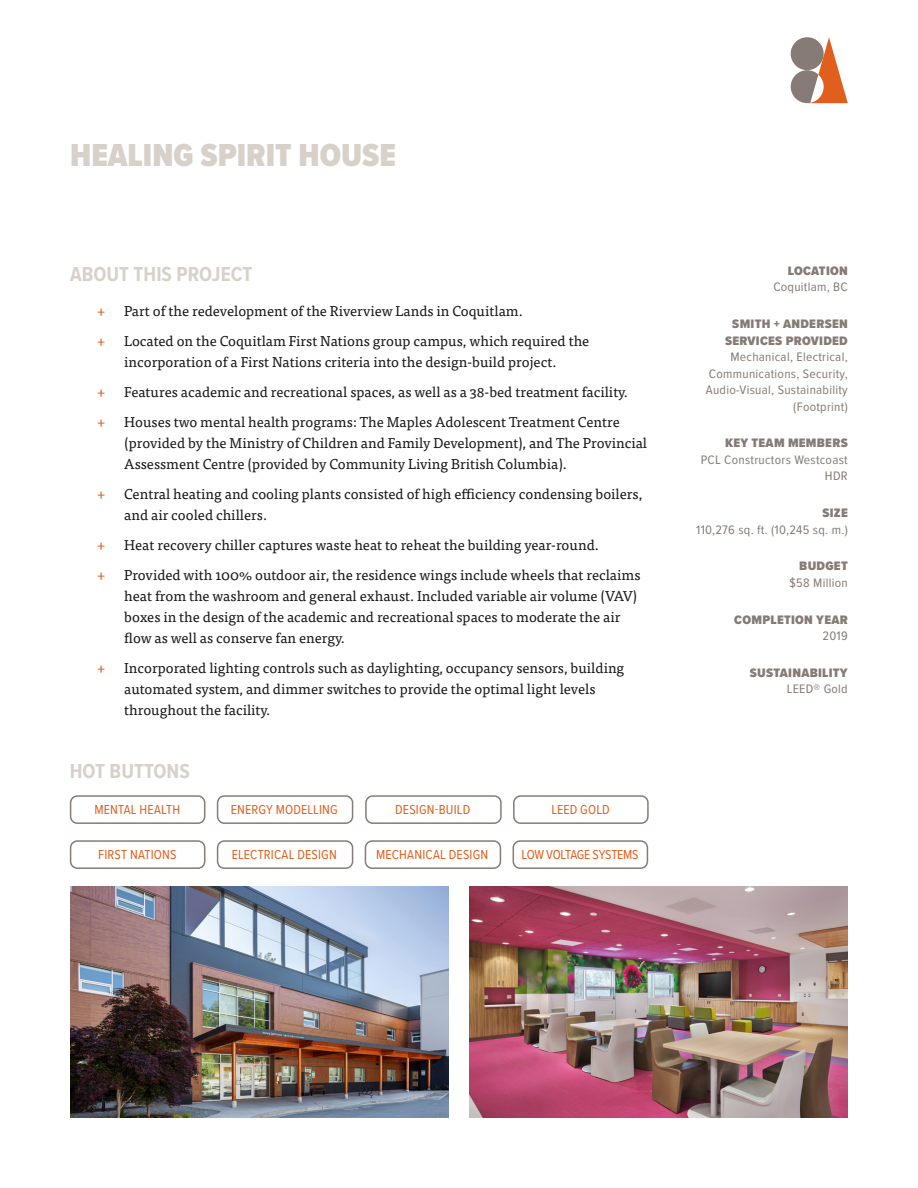
<style>
.page{position:relative;width:918px;height:1188px;background:#fff}
.page>*{position:absolute;margin:0;border:0;box-sizing:border-box;transform-origin:0 0}
.Profile_ProjectName{font:900 33px "Proxima Nova Cond";color:#d7d1ca}
.Profile_Subtitle{font:700 21px "Proxima Nova Cond";color:#d7d1ca}
.t1{font:14.25px/21px "Tisa Pro";color:#181719}
.t2{font:14.25px "Tisa Pro";color:#e15f1d}
.Profile_HotButtons-C{font:13.5px "Proxima Nova Cond";letter-spacing:.01em;color:#e15f1d}
.Profile_HotButtons-C-2{font:13.5px "Proxima Nova Cond";letter-spacing:-.025em;color:#e15f1d}
.Profile_SideNotes{font:12.75px/16.5px "Proxima Nova Cond";letter-spacing:.02em;color:#867b76;text-align:right;scale:1.06 1}
.Profile_SideNotes-2{font:900 12.75px/16.5px "Proxima Nova Cond";letter-spacing:.02em;color:#867b76;text-align:right;scale:1.06 1}
.s1{font-weight:900}
.s2{font-weight:400}
</style>
<div class="page">
<img style="left:70px;top:887px;width:378px;height:231px">
<img style="left:470px;top:887px;width:378px;height:231px">
<svg style="left:791px;top:37px;width:57px;height:66px"></svg>
<div style="left:70px;top:840px;width:135px;height:29px;border:2px solid #867b76;border-radius:7px"></div>
<div style="left:217px;top:840px;width:136px;height:29px;border:2px solid #867b76;border-radius:7px"></div>
<div style="left:365px;top:840px;width:136px;height:29px;border:2px solid #867b76;border-radius:7px"></div>
<div style="left:513px;top:840px;width:135px;height:29px;border:2px solid #867b76;border-radius:7px"></div>
<div style="left:70px;top:795px;width:135px;height:29px;border:2px solid #867b76;border-radius:7px"></div>
<div style="left:217px;top:795px;width:136px;height:29px;border:2px solid #867b76;border-radius:7px"></div>
<div style="left:365px;top:795px;width:137px;height:29px;border:2px solid #867b76;border-radius:7px"></div>
<div style="left:513px;top:795px;width:136px;height:29px;border:2px solid #867b76;border-radius:7px"></div>
<p class="Profile_ProjectName" style="left:70px;top:131px;width:327px">HEALING SPIRIT HOUSE</p>
<p class="Profile_Subtitle" style="left:70px;top:259px;width:184px">ABOUT THIS PROJECT</p>
<p class="t2" style="left:97px;top:300px;width:10px">+</p>
<p class="t1" style="left:124px;top:300px;width:400px">Part of the redevelopment of the Riverview Lands in Coquitlam.</p>
<p class="t2" style="left:97px;top:330px;width:10px">+</p>
<p class="t1" style="left:124px;top:330px;width:467px">Located on the Coquitlam First Nations group campus, which required the incorporation of a First Nations criteria into the design-build project.</p>
<p class="t2" style="left:97px;top:381px;width:10px">+</p>
<p class="t1" style="left:124px;top:381px;width:505px">Features academic and recreational spaces, as well as a 38-bed treatment facility.</p>
<p class="t2" style="left:97px;top:411px;width:10px">+</p>
<p class="t1" style="left:124px;top:411px;width:524px">Houses two mental health programs: The Maples Adolescent Treatment Centre (provided by the Ministry of Children and Family Development), and The Provincial<br>Assessment Centre (provided by Community Living British Columbia).</p>
<p class="t2" style="left:97px;top:483px;width:10px">+</p>
<p class="t1" style="left:124px;top:483px;width:520px">Central heating and cooling plants consisted of high efficiency condensing boilers, and air cooled chillers.</p>
<p class="t2" style="left:97px;top:534px;width:10px">+</p>
<p class="t1" style="left:124px;top:534px;width:476px">Heat recovery chiller captures waste heat to reheat the building year-round.</p>
<p class="t2" style="left:97px;top:564px;width:10px">+</p>
<p class="t1" style="left:124px;top:564px;width:518px">Provided with 100% outdoor air, the residence wings include wheels that reclaims heat from the washroom and general exhaust. Included variable air volume (VAV) boxes in the design of the academic and recreational spaces to moderate the air flow as well as conserve fan energy.</p>
<p class="t2" style="left:97px;top:657px;width:10px">+</p>
<p class="t1" style="left:124px;top:657px;width:502px">Incorporated lighting controls such as daylighting, occupancy sensors, building automated system, and dimmer switches to provide the optimal light levels throughout the facility.</p>
<p class="Profile_Subtitle" style="left:70px;top:756px;width:121px">HOT BUTTONS</p>
<p class="Profile_HotButtons-C" style="left:94px;top:800px;width:87px">MENTAL HEALTH</p>
<p class="Profile_HotButtons-C" style="left:231px;top:800px;width:108px">ENERGY MODELLING</p>
<p class="Profile_HotButtons-C" style="left:395px;top:800px;width:77px">DESIGN-BUILD</p>
<p class="Profile_HotButtons-C" style="left:551px;top:800px;width:60px">LEED GOLD</p>
<p class="Profile_HotButtons-C" style="left:98px;top:845px;width:80px">FIRST NATIONS</p>
<p class="Profile_HotButtons-C" style="left:232px;top:845px;width:107px">ELECTRICAL DESIGN</p>
<p class="Profile_HotButtons-C" style="left:376px;top:845px;width:114px">MECHANICAL DESIGN</p>
<p class="Profile_HotButtons-C-2" style="left:522px;top:845px;width:118px">LOW VOLTAGE SYSTEMS</p>
<p class="Profile_SideNotes" style="left:773px;top:262px;width:72px"><span class="s1">LOCATION<br></span>Coquitlam, BC</p>
<p class="Profile_SideNotes" style="left:706px;top:315px;width:135px"><span class="s1">SMITH + ANDERSEN<br>SERVICES PROVIDED<br></span>Mechanical, Electrical,<br>Communications, Security,<br>Audio-Visual, Sustainability (Footprint)</p>
<p class="Profile_SideNotes" style="left:701px;top:434px;width:140px"><span class="s1">KEY TEAM MEMBERS<br></span>PCL Constructors Westcoast<br>HDR</p>
<p class="Profile_SideNotes" style="left:696px;top:504px;width:145px"><span class="s1">SIZE<br></span>110,276 sq. ft. (10,245 sq. m.)</p>
<p class="Profile_SideNotes" style="left:790px;top:557px;width:56px"><span class="s1">BUDGET </span>$58 Million</p>
<p class="Profile_SideNotes-2" style="left:734px;top:611px;width:109px">COMPLETION YEAR<br><span class="s2">2019</span></p>
<p class="Profile_SideNotes-2" style="left:750px;top:664px;width:94px">SUSTAINABILITY<br><span class="s2">LEED® Gold</span></p>
</div>
